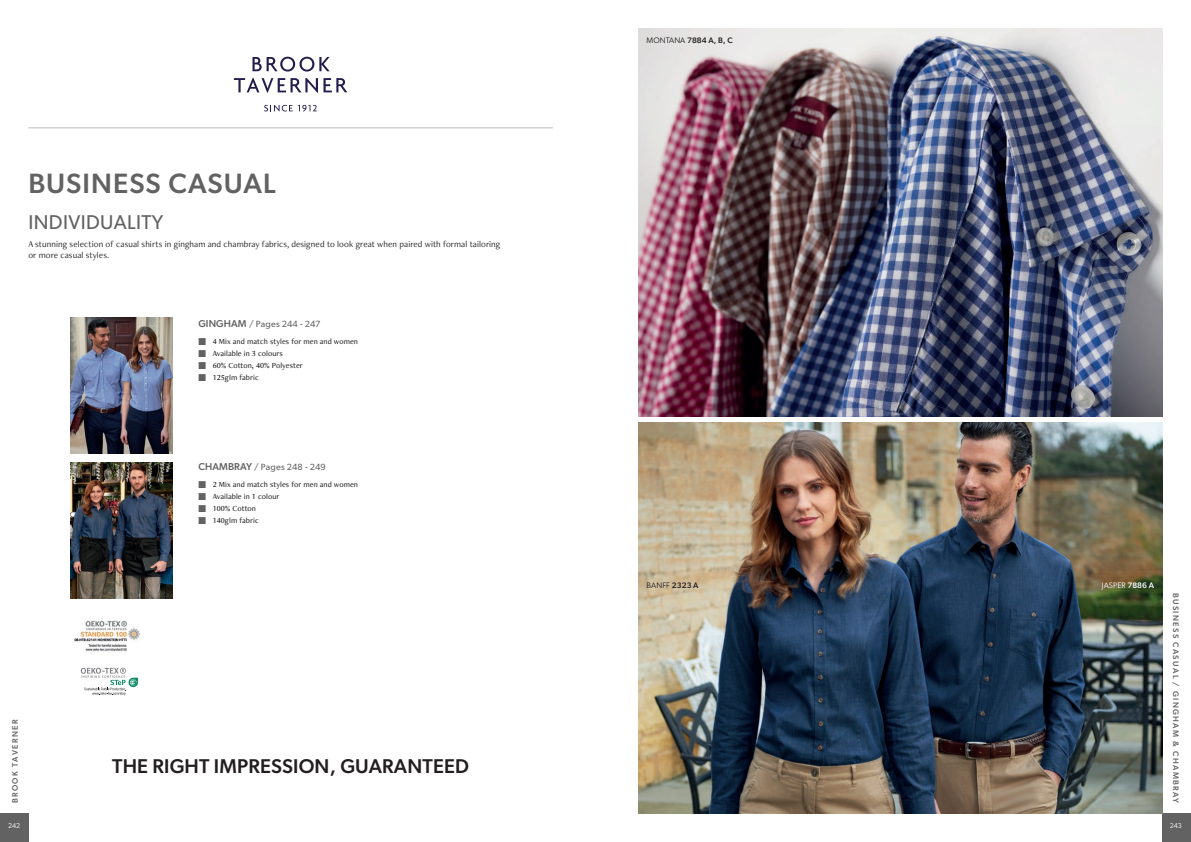
<style>
.page{position:relative;width:1191px;height:842px;background:#fff}
.page>*{position:absolute;margin:0;border:0;box-sizing:border-box;transform-origin:0 0}
.t1{font:500 28px "Gibson";letter-spacing:.04em;color:#636262}
.t2{font:500 20px "Gibson";letter-spacing:.01em;color:#231f20}
.t3{font:20px "Gibson";letter-spacing:.02em;color:#636262}
.t4{font:9px/11px "Freight Neo Pro";letter-spacing:.01em;color:#231f20}
.t5{font:9px "Gibson";letter-spacing:.02em;color:#636262}
.t6{font:500 8px "Freight Neo Pro";letter-spacing:.01em;color:#231f20}
.t7{font:500 8px "Gibson";letter-spacing:.17em;color:#636262}
.t8{font:500 8px "Gibson";color:#231f20}
.t9{font:8px "Gibson";letter-spacing:.01em;color:#fff}
.t10{font:8px "Gibson";letter-spacing:.01em;color:#231f20}
.t11{font:7px "Gibson";letter-spacing:-.01em;color:#fff}
.s1{font-weight:500;font-size:10px}
.s2{color:#636262}
.s3{font-weight:400}
.s4{font-weight:500}
</style>
<div class="page">
<div style="left:0;top:814px;width:28px;height:28px;background:#636262"></div>
<div style="left:1162px;top:814px;width:29px;height:28px;background:#636262"></div>
<hr style="left:28px;top:128px;width:525px;height:1px;background:#bcbdc0">
<img style="left:71px;top:462px;width:102px;height:136px">
<img style="left:71px;top:317px;width:102px;height:137px">
<img style="left:638px;top:422px;width:524px;height:392px">
<img style="left:638px;top:28px;width:524px;height:389px">
<img style="left:74px;top:620px;width:66px;height:32px">
<svg style="left:81px;top:668px;width:57px;height:27px"></svg>
<svg style="left:252px;top:57px;width:78px;height:15px"></svg>
<svg style="left:234px;top:78px;width:113px;height:15px"></svg>
<svg style="left:264px;top:105px;width:53px;height:7px"></svg>
<p class="t1" style="left:28px;top:166px;width:249px">BUSINESS CASUAL</p>
<p class="t3" style="left:28px;top:210px;width:136px">INDIVIDUALITY</p>
<p class="t4" style="left:28px;top:239px;width:473px">A stunning selection of casual shirts in gingham and chambray fabrics, designed to look great when paired with formal tailoring or more casual styles.</p>
<p class="t5" style="left:198px;top:319px;width:124px"><span class="s1">GINGHAM</span> / Pages 244 - 247</p>
<p class="t6" style="left:198px;top:336px;width:161px"><span class="s2">■</span> 4 Mix and match styles for men and women</p>
<p class="t6" style="left:198px;top:348px;width:86px"><span class="s2">■</span> Available in 3 colours</p>
<p class="t6" style="left:198px;top:360px;width:106px"><span class="s2">■</span> 60% Cotton, 40% Polyester</p>
<p class="t6" style="left:198px;top:372px;width:62px"><span class="s2">■</span> 125glm fabric</p>
<p class="t5" style="left:198px;top:462px;width:129px"><span class="s1">CHAMBRAY</span> / Pages 248 - 249</p>
<p class="t6" style="left:198px;top:479px;width:161px"><span class="s2">■</span> 2 Mix and match styles for men and women</p>
<p class="t6" style="left:198px;top:491px;width:83px"><span class="s2">■</span> Available in 1 colour</p>
<p class="t6" style="left:198px;top:503px;width:59px"><span class="s2">■</span> 100% Cotton</p>
<p class="t6" style="left:198px;top:515px;width:62px"><span class="s2">■</span> 140glm fabric</p>
<p class="t7" style="left:10px;top:803px;width:85px;rotate:-90deg">BROOK TAVERNER</p>
<p class="t11" style="left:8px;top:822px;width:13px">242</p>
<p class="t2" style="left:112px;top:754px;width:358px">THE RIGHT IMPRESSION, GUARANTEED</p>
<p class="t8" style="left:646px;top:36px;width:88px"><span class="s3">MONTANA</span> 7884 A, B, C</p>
<p class="t10" style="left:646px;top:580px;width:54px">BANFF <span class="s4">2323 A</span></p>
<p class="t9" style="left:1101px;top:580px;width:54px">JASPER <span class="s4">7886 A</span></p>
<p class="t7" style="left:1180px;top:593px;width:212px;rotate:90deg">BUSINESS CASUAL / GINGHAM &amp; CHAMBRAY</p>
<p class="t11" style="left:1169px;top:822px;width:13px">243</p>
</div>
